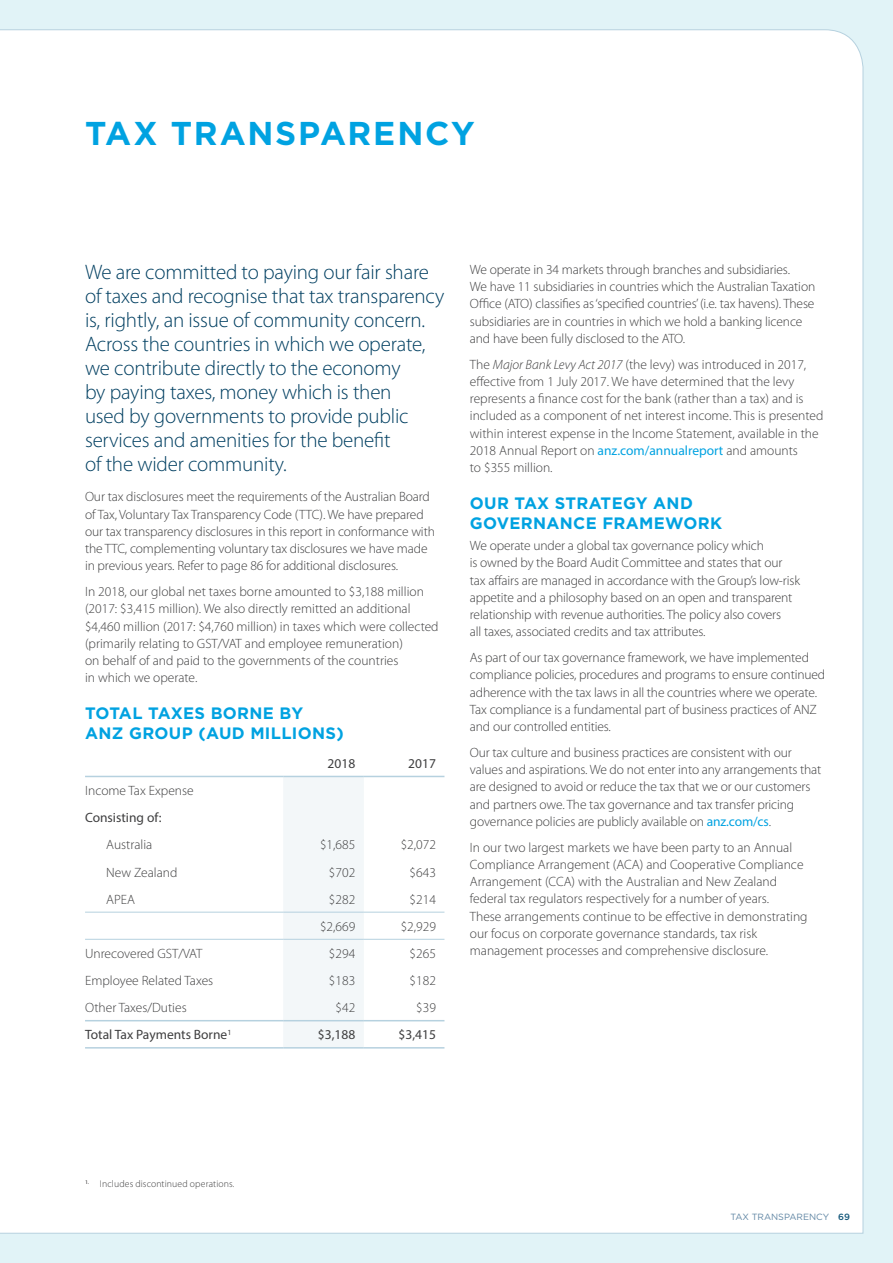
<style>
.page{position:relative;width:893px;height:1263px;background:#e1f3f7}
.page>*{position:absolute;margin:0;border:0;box-sizing:border-box;transform-origin:0 0}
.t1{font:700 33px "Gotham";letter-spacing:.055em;color:#00a2e1}
.Intro_text{font:300 21px/24px "Myriad Pro";letter-spacing:-.01em;color:#003f61}
.t2{font:700 16.5px/19.8px "Gotham";letter-spacing:.02em;color:#00a2e1}
.Body{font:300 13.5px/17.2px "Myriad Pro";letter-spacing:-.01em;color:#3e3e3f}
.Body_last_para{font:300 13.5px/17.2px "Myriad Pro";color:#3e3e3f}
.body_1{font:300 13.5px "Myriad Pro";color:#3e3e3f}
.heading_4{font:13.5px "Myriad Pro";color:#3e3e3f}
.body_1-2{font:13.5px "Myriad Pro";color:#3e3e3f}
.t3{font:300 9.75px "Myriad Pro";letter-spacing:.01em;color:#3e3e3f}
.t4{font:9px "Gotham";color:#6086a4}
.s1{font-style:italic}
.s2{font-weight:400;color:#00a2e1}
.s3{font-weight:500;color:#13577a}
</style>
<div class="page">
<div style="left:0;top:29px;width:863px;height:1205px;background:#fff"></div>
<svg style="left:85px;top:777px;width:279px;height:270px;background:#fbfcfd"></svg>
<hr style="left:85px;top:776px;width:198px;height:1px;background:#b6d1df">
<hr style="left:283px;top:776px;width:81px;height:1px;background:#b6d1df">
<hr style="left:364px;top:776px;width:80px;height:1px;background:#b6d1df">
<hr style="left:85px;top:912px;width:198px;height:1px;background:#b6d1df">
<hr style="left:283px;top:912px;width:81px;height:1px;background:#b6d1df">
<hr style="left:364px;top:912px;width:80px;height:1px;background:#b6d1df">
<hr style="left:85px;top:939px;width:198px;height:1px;background:#b6d1df">
<hr style="left:283px;top:939px;width:81px;height:1px;background:#b6d1df">
<hr style="left:364px;top:939px;width:80px;height:1px;background:#b6d1df">
<hr style="left:85px;top:1020px;width:198px;height:1px;background:#b6d1df">
<hr style="left:283px;top:1020px;width:81px;height:1px;background:#b6d1df">
<hr style="left:364px;top:1020px;width:80px;height:1px;background:#b6d1df">
<hr style="left:85px;top:1047px;width:198px;height:1px;background:#b6d1df">
<hr style="left:283px;top:1047px;width:81px;height:1px;background:#b6d1df">
<hr style="left:364px;top:1047px;width:80px;height:1px;background:#b6d1df">
<h1 class="t1" style="left:85px;top:112px;width:391px">TAX TRANSPARENCY</h1>
<p class="Intro_text" style="left:85px;top:260px;width:361px">We are committed to paying our fair share of taxes and recognise that tax transparency is, rightly, an issue of community concern.<br>Across the countries in which we operate, we contribute directly to the economy<br>by paying taxes, money which is then<br>used by governments to provide public services and amenities for the benefit<br>of the wider community.</p>
<p class="Body" style="left:85px;top:488px;width:351px">Our tax disclosures meet the requirements of the Australian Board of Tax, Voluntary Tax Transparency Code (TTC). We have prepared our tax transparency disclosures in this report in conformance with the TTC, complementing voluntary tax disclosures we have made in previous years. Refer to page 86 for additional disclosures.</p>
<p class="Body_last_para" style="left:85px;top:583px;width:355px">In 2018, our global net taxes borne amounted to $3,188 million (2017: $3,415 million). We also directly remitted an additional $4,460 million (2017: $4,760 million) in taxes which were collected (primarily relating to GST/VAT and employee remuneration)<br>on behalf of and paid to the governments of the countries<br>in which we operate.</p>
<h2 class="t2" style="left:85px;top:703px;width:260px">TOTAL TAXES BORNE BY<br>ANZ GROUP (AUD MILLIONS)</h2>
<p class="heading_4" style="left:328px;top:755px;width:29px">2018</p>
<p class="heading_4" style="left:408px;top:755px;width:29px">2017</p>
<p class="body_1" style="left:85px;top:782px;width:110px">Income Tax Expense</p>
<p class="body_1-2" style="left:85px;top:809px;width:78px">Consisting of:</p>
<p class="body_1" style="left:106px;top:837px;width:48px">Australia</p>
<p class="body_1" style="left:320px;top:837px;width:37px">$1,685</p>
<p class="body_1" style="left:401px;top:837px;width:37px">$2,072</p>
<p class="body_1" style="left:106px;top:864px;width:73px">New Zealand</p>
<p class="body_1" style="left:329px;top:864px;width:28px">$702</p>
<p class="body_1" style="left:410px;top:864px;width:28px">$643</p>
<p class="body_1" style="left:106px;top:891px;width:30px">APEA</p>
<p class="body_1" style="left:329px;top:891px;width:28px">$282</p>
<p class="body_1" style="left:410px;top:891px;width:28px">$214</p>
<p class="body_1" style="left:320px;top:918px;width:37px">$2,669</p>
<p class="body_1" style="left:401px;top:918px;width:37px">$2,929</p>
<p class="body_1" style="left:85px;top:945px;width:119px">Unrecovered GST/VAT</p>
<p class="body_1" style="left:329px;top:945px;width:28px">$294</p>
<p class="body_1" style="left:410px;top:945px;width:28px">$265</p>
<p class="body_1" style="left:85px;top:972px;width:130px">Employee Related Taxes</p>
<p class="body_1" style="left:329px;top:972px;width:28px">$183</p>
<p class="body_1" style="left:410px;top:972px;width:28px">$182</p>
<p class="body_1" style="left:85px;top:999px;width:103px">Other Taxes/Duties</p>
<p class="body_1" style="left:336px;top:999px;width:21px">$42</p>
<p class="body_1" style="left:416px;top:999px;width:21px">$39</p>
<p class="heading_4" style="left:85px;top:1026px;width:148px">Total Tax Payments Borne<sup>1</sup></p>
<p class="heading_4" style="left:318px;top:1026px;width:39px">$3,188</p>
<p class="heading_4" style="left:399px;top:1026px;width:39px">$3,415</p>
<p class="Body" style="left:470px;top:260px;width:347px">We operate in 34 markets through branches and subsidiaries.<br>We have 11 subsidiaries in countries which the Australian Taxation Office (ATO) classifies as ‘specified countries’ (i.e. tax havens). These subsidiaries are in countries in which we hold a banking licence and have been fully disclosed to the ATO.</p>
<p class="Body_last_para" style="left:470px;top:355px;width:355px">The <span class="s1">Major Bank Levy Act 2017</span> (the levy) was introduced in 2017, effective from 1 July 2017. We have determined that the levy represents a finance cost for the bank (rather than a tax) and is included as a component of net interest income. This is presented within interest expense in the Income Statement, available in the 2018 Annual Report on <span class="s2">anz.com/annualreport</span> and amounts<br>to $355 million.</p>
<h2 class="t2" style="left:470px;top:493px;width:254px">OUR TAX STRATEGY AND<br>GOVERNANCE FRAMEWORK</h2>
<p class="Body" style="left:470px;top:537px;width:332px">We operate under a global tax governance policy which<br>is owned by the Board Audit Committee and states that our tax affairs are managed in accordance with the Group’s low-risk appetite and a philosophy based on an open and transparent relationship with revenue authorities. The policy also covers<br>all taxes, associated credits and tax attributes.</p>
<p class="Body" style="left:470px;top:649px;width:357px">As part of our tax governance framework, we have implemented compliance policies, procedures and programs to ensure continued adherence with the tax laws in all the countries where we operate.<br>Tax compliance is a fundamental part of business practices of ANZ and our controlled entities.</p>
<p class="Body" style="left:470px;top:744px;width:353px">Our tax culture and business practices are consistent with our values and aspirations. We do not enter into any arrangements that are designed to avoid or reduce the tax that we or our customers and partners owe. The tax governance and tax transfer pricing governance policies are publicly available on <span class="s2">anz.com/cs</span>.</p>
<p class="Body_last_para" style="left:470px;top:838px;width:339px">In our two largest markets we have been party to an Annual Compliance Arrangement (ACA) and Cooperative Compliance Arrangement (CCA) with the Australian and New Zealand federal tax regulators respectively for a number of years.<br>These arrangements continue to be effective in demonstrating our focus on corporate governance standards, tax risk management processes and comprehensive disclosure.</p>
<p class="t3" style="left:85px;top:1178px;width:151px"><sup>1.</sup> Includes discontinued operations.</p>
<p class="t4" style="left:730px;top:1212px;width:121px">TAX TRANSPARENCY <span class="s3">69</span></p>
</div>
